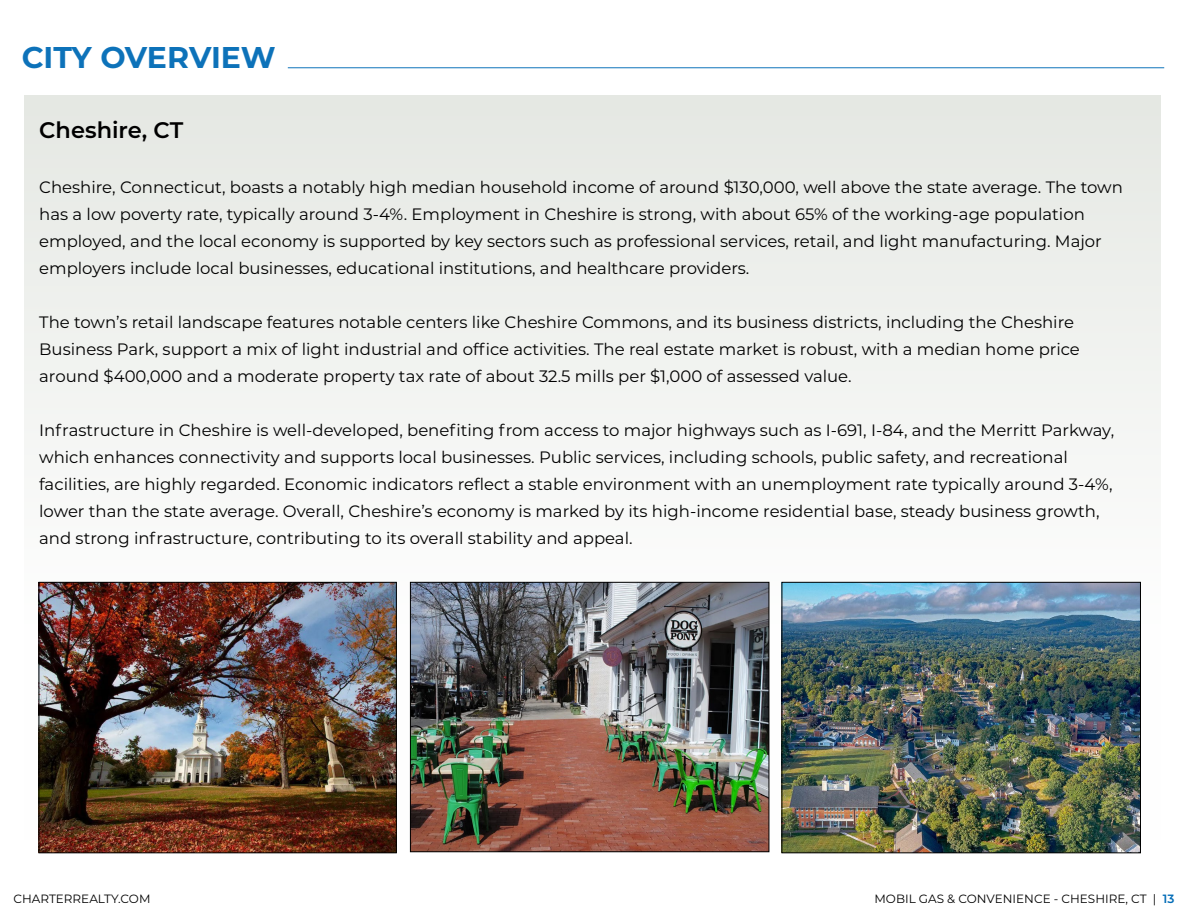
<style>
.page{position:relative;width:1188px;height:918px;background:#fff}
.page>*{position:absolute;margin:0;border:0;box-sizing:border-box;transform-origin:0 0}
.t1{font:700 30px "Montserrat";letter-spacing:-.005em;color:#006bb6}
.t2{font:600 22.5px "Montserrat";color:#000}
.t3{font:16.5px/27px "Montserrat";color:#000}
.t4{font:12px "Montserrat";color:#000}
.s1{font-weight:600;color:#006bb6}
</style>
<div class="page">
<div style="left:25px;top:95px;width:1136px;height:745px;background:#f0f2ef"></div>
<hr style="left:288px;top:67px;width:876px;height:1px;background:#006bb6">
<img style="left:41px;top:584px;width:354px;height:267px">
<div style="left:39px;top:582px;width:358px;height:271px;border:1px solid #000"></div>
<img style="left:784px;top:584px;width:355px;height:267px">
<div style="left:782px;top:582px;width:359px;height:271px;border:1px solid #000"></div>
<img style="left:412px;top:584px;width:355px;height:266px">
<div style="left:410px;top:582px;width:359px;height:270px;border:1px solid #000"></div>
<h1 class="t1" style="left:22px;top:36px;width:255px">CITY OVERVIEW</h1>
<h2 class="t2" style="left:39px;top:114px;width:146px">Cheshire, CT</h2>
<p class="t3" style="left:39px;top:173px;width:1085px">Cheshire, Connecticut, boasts a notably high median household income of around $130,000, well above the state average. The town has a low poverty rate, typically around 3-4%. Employment in Cheshire is strong, with about 65% of the working-age population employed, and the local economy is supported by key sectors such as professional services, retail, and light manufacturing. Major employers include local businesses, educational institutions, and healthcare providers.</p>
<p class="t3" style="left:39px;top:308px;width:1042px">The town’s retail landscape features notable centers like Cheshire Commons, and its business districts, including the Cheshire<br>Business Park, support a mix of light industrial and office activities. The real estate market is robust, with a median home price around $400,000 and a moderate property tax rate of about 32.5 mills per $1,000 of assessed value.</p>
<p class="t3" style="left:39px;top:416px;width:1076px">Infrastructure in Cheshire is well-developed, benefiting from access to major highways such as I-691, I-84, and the Merritt Parkway, which enhances connectivity and supports local businesses. Public services, including schools, public safety, and recreational facilities, are highly regarded. Economic indicators reflect a stable environment with an unemployment rate typically around 3-4%, lower than the state average. Overall, Cheshire’s economy is marked by its high-income residential base, steady business growth, and strong infrastructure, contributing to its overall stability and appeal.</p>
<p class="t4" style="left:14px;top:891px;width:139px">CHARTERREALTY.COM</p>
<p class="t4" style="left:874px;top:891px;width:302px">MOBIL GAS &amp; CONVENIENCE - CHESHIRE, CT | <span class="s1">13</span></p>
</div>
